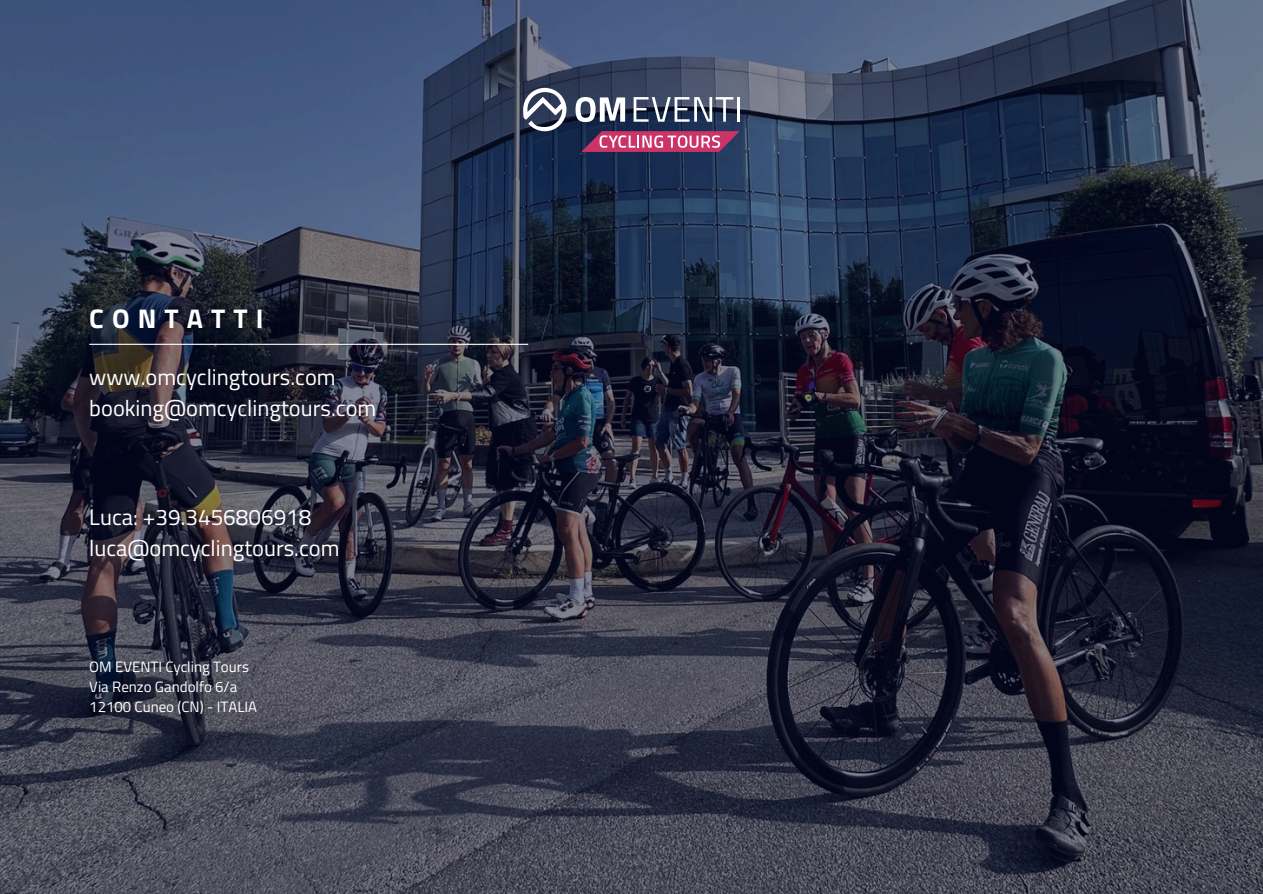
<style>
.page{position:relative;width:1263px;height:894px;background:#fff}
.page>*{position:absolute;margin:0;border:0;box-sizing:border-box;transform-origin:0 0}
.t1{font:700 27px "Titillium Web";letter-spacing:.3em;color:#fff}
.t2{font:22.5px/31px "Titillium Web";color:#fff}
.t3{font:15px "Titillium Web";color:#fff}
</style>
<div class="page">
<img style="left:0;top:0;width:1263px;height:893px">
<hr style="left:89px;top:343px;width:439px;height:2px;background:#fff">
<svg style="left:575px;top:97px;width:50px;height:25px"></svg>
<svg style="left:634px;top:97px;width:99px;height:25px"></svg>
<hr style="left:737px;top:97px;width:3px;height:25px;background:#fff">
<svg style="left:523px;top:88px;width:43px;height:43px"></svg>
<svg style="left:581px;top:131px;width:159px;height:21px;background:#bb547c"></svg>
<p class="t1" style="left:89px;top:297px;width:176px">CONTATTI</p>
<p class="t2" style="left:89px;top:361px;width:289px">www.omcyclingtours.com booking@omcyclingtours.com</p>
<h1 class="t2" style="left:89px;top:501px;width:252px">Luca: +39.3456806918 luca@omcyclingtours.com</h1>
<p class="t3" style="left:89px;top:654px;width:161px">OM EVENTI Cycling Tours</p>
<h2 class="t3" style="left:89px;top:674px;width:150px">Via Renzo Gandolfo 6/a</h2>
<h2 class="t3" style="left:89px;top:694px;width:169px">12100 Cuneo (CN) - ITALIA</h2>
</div>
